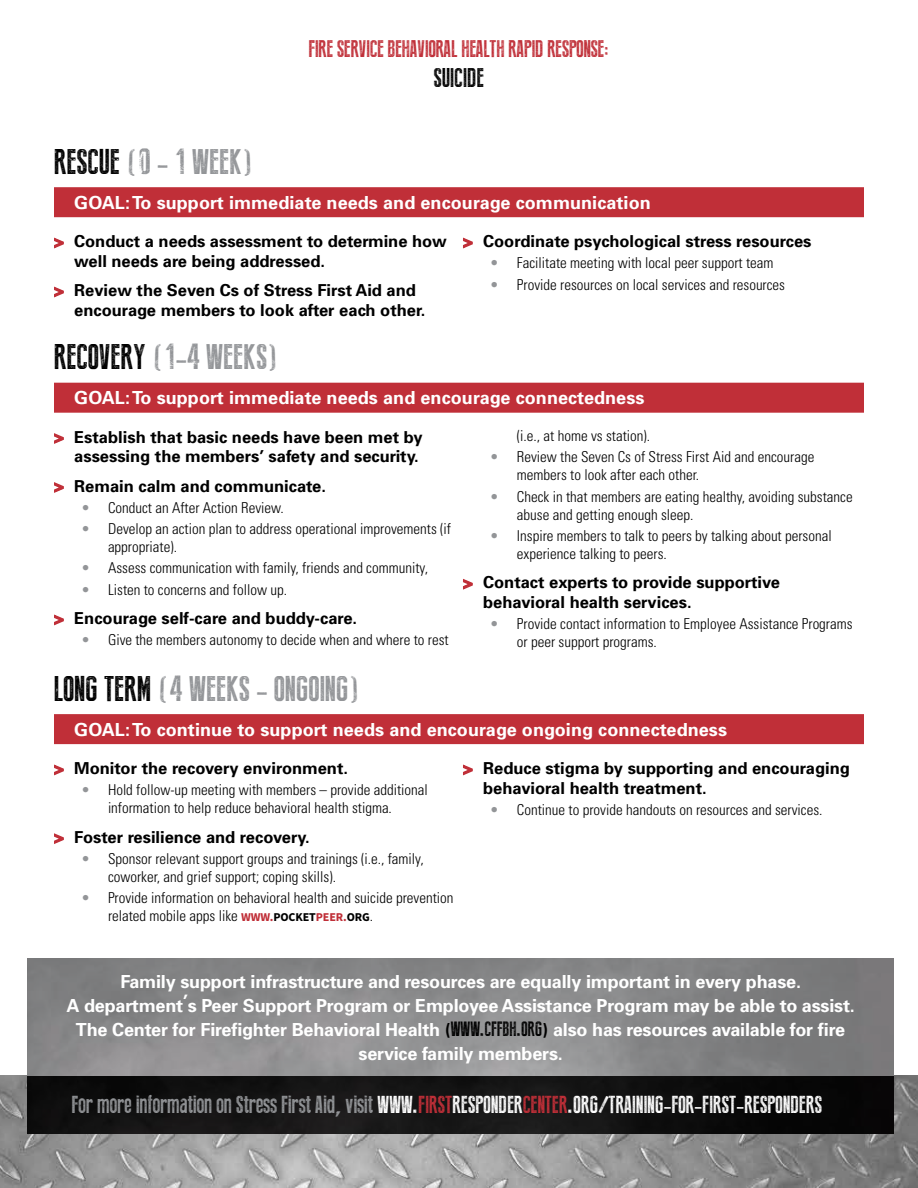
<style>
.page{position:relative;width:918px;height:1188px;background:#fff}
.page>*{position:absolute;margin:0;border:0;box-sizing:border-box;transform-origin:0 0}
.t1{font:35.7px "Press Style";letter-spacing:.01em;color:#939598}
.t2{font:27px "Press Style";letter-spacing:.01em;color:#000}
.t3{font:24.6px "Press Style";letter-spacing:.01em;color:#fff}
.t4{font:24px "Press Style";color:#c02f38}
.t5{font:700 18px/24px "Univers";letter-spacing:-.01em;color:#fff;text-align:center}
.t6{font:700 16.5px/19.5px "Univers";color:#000}
.t7{font:300 condensed 15px/18px "Univers";color:#000}
.s1{color:#000}
.s2{font-stretch:expanded;color:#c02f38}
.s3{color:#939598}
.s4{font-family:"Source Sans Pro";font-weight:700;font-stretch:normal;font-size:12px;color:#c02f38}
.s5{font-family:"Source Sans Pro";font-weight:700;font-stretch:normal;font-size:12px}
.s6{font-family:"Press Style";font-weight:400;font-size:20.7px;color:#000}
.s7{color:#c02f38}
</style>
<div class="page">
<img style="left:0;top:1076px;width:918px;height:112px">
<div style="left:54px;top:187px;width:810px;height:30px;background:#c02f38"></div>
<div style="left:54px;top:383px;width:810px;height:30px;background:#c02f38"></div>
<div style="left:54px;top:714px;width:810px;height:30px;background:#c02f38"></div>
<img style="left:27px;top:1076px;width:867px;height:58px">
<svg style="left:27px;top:958px;width:867px;height:118px;background:#878889"></svg>
<h3 class="t4" style="left:309px;top:36px;width:302px">FIRE SERVICE BEHAVIORAL HEALTH RAPID RESPONSE:</h3>
<h2 class="t2" style="left:434px;top:64px;width:52px">SUICIDE</h2>
<h1 class="t1" style="left:54px;top:143px;width:202px"><span class="s1">RESCUE</span> (0 - 1 WEEK)</h1>
<p class="t5" style="left:74px;top:191px;width:578px">GOAL: To support immediate needs and encourage communication</p>
<p class="t6" style="left:74px;top:232px;width:374px;text-indent:-20px"><span class="s2">&gt;</span> Conduct a needs assessment to determine how well needs are being addressed.</p>
<p class="t6" style="left:74px;top:281px;width:353px;text-indent:-20px"><span class="s2">&gt;</span> Review the Seven Cs of Stress First Aid and encourage members to look after each other.</p>
<p class="t6" style="left:463px;top:232px;width:350px"><span class="s2">&gt;</span> Coordinate psychological stress resources</p>
<p class="t7" style="left:490px;top:254px;width:285px"><span class="s3">•</span> Facilitate meeting with local peer support team</p>
<p class="t7" style="left:490px;top:275px;width:297px"><span class="s3">•</span> Provide resources on local services and resources</p>
<h1 class="t1" style="left:54px;top:338px;width:227px"><span class="s1">RECOVERY</span> (1-4 WEEKS)</h1>
<p class="t5" style="left:74px;top:386px;width:572px">GOAL: To support immediate needs and encourage connectedness</p>
<p class="t6" style="left:54px;top:427px;width:370px;text-align:right"><span class="s2">&gt;</span> Establish that basic needs have been met by assessing the members’ safety and security.</p>
<p class="t6" style="left:54px;top:476px;width:274px"><span class="s2">&gt;</span> Remain calm and communicate.</p>
<p class="t7" style="left:81px;top:499px;width:204px"><span class="s3">•</span> Conduct an After Action Review.</p>
<p class="t7" style="left:108px;top:520px;width:345px;text-indent:-27px"><span class="s3">•</span> Develop an action plan to address operational improvements (if appropriate).</p>
<p class="t7" style="left:81px;top:559px;width:349px"><span class="s3">•</span> Assess communication with family, friends and community,</p>
<p class="t7" style="left:81px;top:580px;width:208px"><span class="s3">•</span> Listen to concerns and follow up.</p>
<p class="t6" style="left:54px;top:609px;width:305px"><span class="s2">&gt;</span> Encourage self-care and buddy-care.</p>
<p class="t7" style="left:81px;top:631px;width:369px"><span class="s3">•</span> Give the members autonomy to decide when and where to rest</p>
<p class="t7" style="left:517px;top:427px;width:135px">(i.e., at home vs station).</p>
<p class="t7" style="left:517px;top:448px;width:299px;text-indent:-27px"><span class="s3">•</span> Review the Seven Cs of Stress First Aid and encourage members to look after each other.</p>
<p class="t7" style="left:517px;top:487px;width:337px;text-indent:-27px"><span class="s3">•</span> Check in that members are eating healthy, avoiding substance abuse and getting enough sleep.</p>
<p class="t7" style="left:517px;top:527px;width:316px;text-indent:-27px"><span class="s3">•</span> Inspire members to talk to peers by talking about personal experience talking to peers.</p>
<p class="t6" style="left:483px;top:573px;width:298px;text-indent:-20px"><span class="s2">&gt;</span> Contact experts to provide supportive behavioral health services.</p>
<p class="t7" style="left:517px;top:615px;width:337px;text-indent:-27px"><span class="s3">•</span> Provide contact information to Employee Assistance Programs or peer support programs.</p>
<h1 class="t1" style="left:54px;top:670px;width:308px"><span class="s1">LONG TERM</span> (4 WEEKS - ONGOING)</h1>
<p class="t5" style="left:74px;top:718px;width:654px">GOAL: To continue to support needs and encourage ongoing connectedness</p>
<p class="t6" style="left:54px;top:759px;width:296px"><span class="s2">&gt;</span> Monitor the recovery environment.</p>
<p class="t7" style="left:81px;top:781px;width:348px;text-align:center"><span class="s3">•</span> Hold follow-up meeting with members – provide additional information to help reduce behavioral health stigma.</p>
<p class="t6" style="left:54px;top:827px;width:257px"><span class="s2">&gt;</span> Foster resilience and recovery.</p>
<p class="t7" style="left:108px;top:850px;width:317px;text-indent:-27px"><span class="s3">•</span> Sponsor relevant support groups and trainings (i.e., family, coworker, and grief support; coping skills).</p>
<p class="t7" style="left:108px;top:889px;width:347px;text-indent:-27px"><span class="s3">•</span> Provide information on behavioral health and suicide prevention related mobile apps like <span class="s4">WWW.</span><span class="s5">POCKET</span><span class="s4">PEER.</span><span class="s5">ORG</span>.</p>
<p class="t6" style="left:483px;top:759px;width:368px;text-indent:-20px"><span class="s2">&gt;</span> Reduce stigma by supporting and encouraging behavioral health treatment.</p>
<p class="t7" style="left:490px;top:801px;width:334px"><span class="s3">•</span> Continue to provide handouts on resources and services.</p>
<p class="t5" style="left:67px;top:970px;width:790px">Family support infrastructure and resources are equally important in every phase.<br>A department s Peer Support Program or Employee Assistance Program may be able to assist.</p>
<p class="t5" style="left:76px;top:971px;width:771px;line-height:39px;text-align:left;text-indent:107px">,<br>The Center for Firefighter Behavioral Health <span class="s1">(</span><span class="s6">WWW.CFFBH.ORG</span><span class="s1">)</span> also has resources available for fire</p>
<p class="t5" style="left:359px;top:1042px;width:206px">service family members.</p>
<h3 class="t3" style="left:72px;top:1091px;width:752px"><span class="s3">For more information on Stress First Aid, visit</span> WWW.<span class="s7">FIRST</span>RESPONDER<span class="s7">CENTER</span>.ORG/TRAINING-FOR-FIRST-RESPONDERS</h3>
</div>
